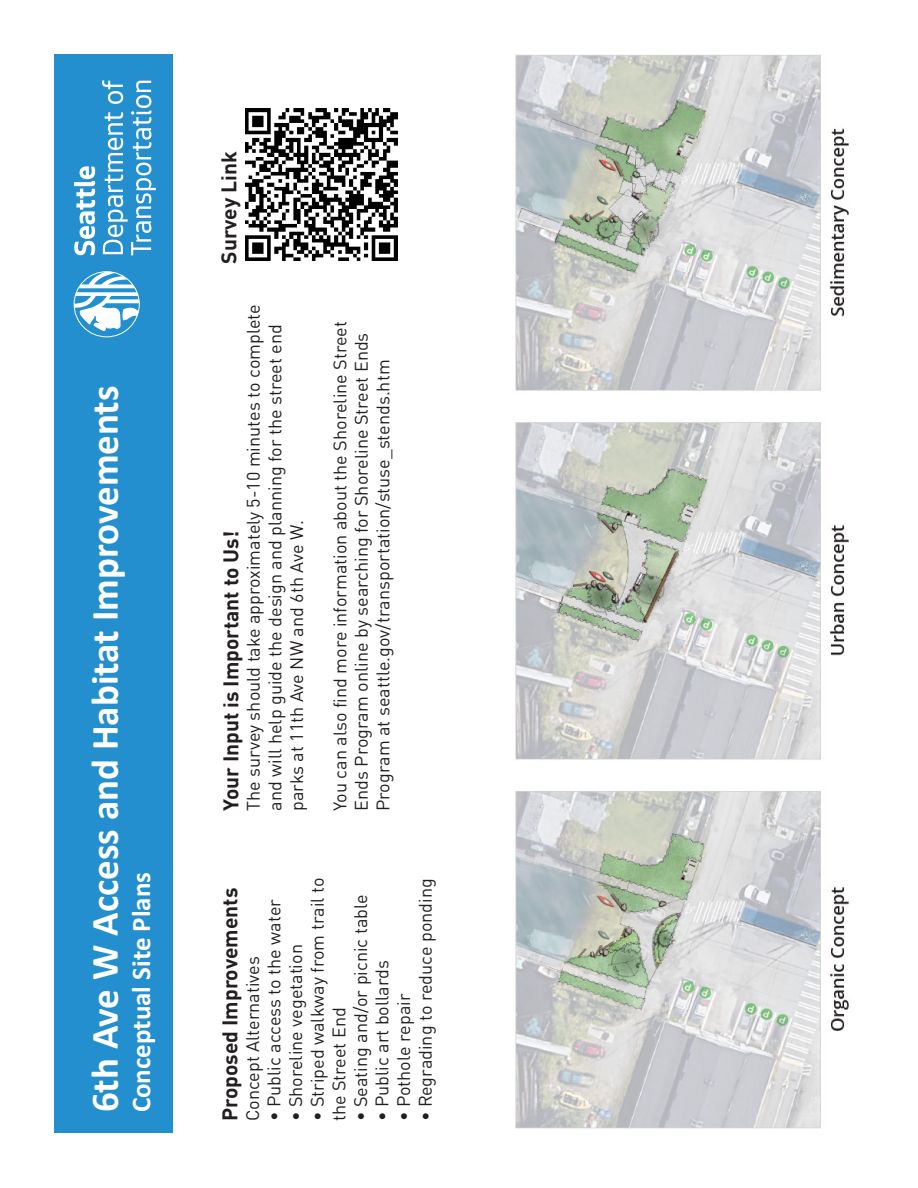
<style>
.page{position:relative;width:918px;height:1188px;background:#fff}
.page>*{position:absolute;margin:0;border:0;box-sizing:border-box;transform-origin:0 0}
.t1{font:700 39px "Calibri";color:#fff}
.t2{font:700 27px "Calibri";color:#fff}
.t3{font:700 21px "DIN Pro";color:#231f20}
.t4{font:18px/21.6px "DIN Pro";color:#231f20}
</style>
<div class="page">
<div style="left:55px;top:55px;width:118px;height:1078px;background:#238fcf"></div>
<svg style="left:102px;top:80px;width:54px;height:175px"></svg>
<svg style="left:74px;top:166px;width:21px;height:89px"></svg>
<svg style="left:74px;top:272px;width:65px;height:59px"></svg>
<img style="left:515px;top:54px;width:334px;height:1075px">
<img style="left:246px;top:109px;width:152px;height:152px">
<p class="t1" style="left:77px;top:1112px;width:728px;rotate:-90deg">6th Ave W Access and Habitat Improvements</p>
<p class="t2" style="left:122px;top:1112px;width:242px;rotate:-90deg">Conceptual Site Plans</p>
<p class="t3" style="left:211px;top:264px;width:114px;rotate:-90deg">Survey Link</p>
<p class="t4" style="left:241px;top:811px;width:508px;rotate:-90deg">The survey should take approximately 5-10 minutes to complete and will help guide the design and planning for the street end parks at 11th Ave NW and 6th Ave W.</p>
<p class="t3" style="left:213px;top:811px;width:281px;rotate:-90deg">Your Input is Important to Us!</p>
<p class="t4" style="left:327px;top:811px;width:491px;rotate:-90deg">You can also find more information about the Shoreline Street<br>Ends Program online by searching for Shoreline Street Ends<br>Program at seattle.gov/transportation/stuse_stends.htm</p>
<p class="t3" style="left:212px;top:1121px;width:235px;rotate:-90deg">Proposed Improvements</p>
<p class="t4" style="left:262px;top:1121px;width:224px;rotate:-90deg">• Public access to the water</p>
<p class="t4" style="left:240px;top:1121px;width:167px;rotate:-90deg">Concept Alternatives</p>
<p class="t4" style="left:305px;top:1121px;width:245px;rotate:-90deg">• Striped walkway from trail to</p>
<p class="t4" style="left:348px;top:1121px;width:228px;rotate:-90deg">• Seating and/or picnic table</p>
<p class="t4" style="left:283px;top:1121px;width:179px;rotate:-90deg">• Shoreline vegetation</p>
<p class="t4" style="left:370px;top:1121px;width:163px;rotate:-90deg">• Public art bollards</p>
<p class="t4" style="left:326px;top:1121px;width:115px;rotate:-90deg">the Street End</p>
<p class="t4" style="left:413px;top:1121px;width:244px;rotate:-90deg">• Regrading to reduce ponding</p>
<p class="t4" style="left:391px;top:1121px;width:129px;rotate:-90deg">• Pothole repair</p>
</div>
